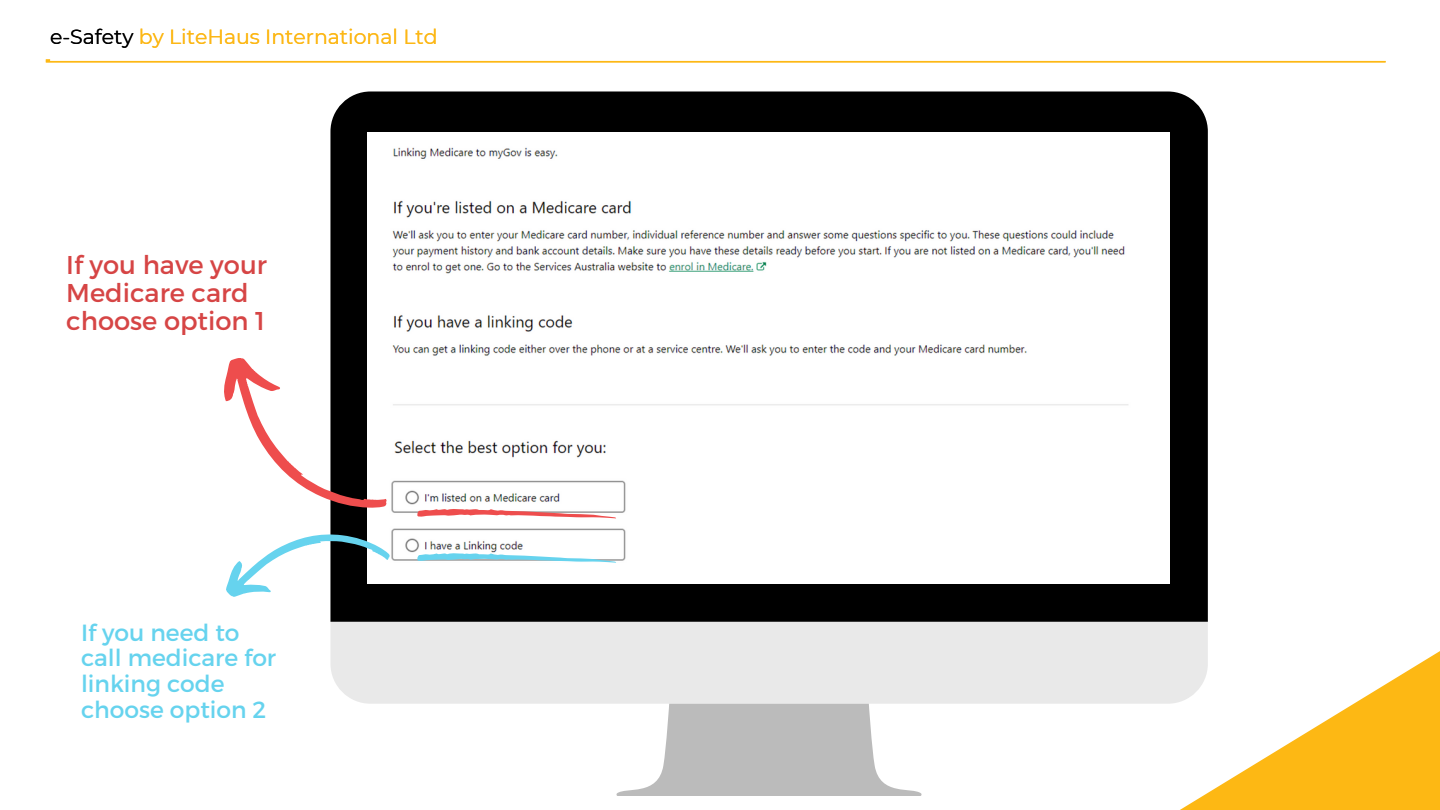
<style>
.page{position:relative;width:1440px;height:810px;background:#fff}
.page>*{position:absolute;margin:0;border:0;box-sizing:border-box;transform-origin:0 0}
.t1{font:25.7px/28.3px "Montserrat";color:#d64545}
.t2{font:23.4px/25.7px "Montserrat";color:#66d3ee}
.t3{font:20.5px "Montserrat";color:#fdb814}
.s1{color:#000}
</style>
<div class="page">
<svg style="left:1180px;top:651px;width:260px;height:159px;fill:#fdb814"></svg>
<hr style="left:46px;top:59px;width:1340px;height:3px;background:#fdb814">
<hr style="left:50px;top:58px;width:1340px;height:3px;background:#fff">
<div style="left:330px;top:91px;width:878px;height:531px;background:#000"></div>
<div style="left:330px;top:622px;width:878px;height:82px;background:#e9e9e9"></div>
<svg style="left:616px;top:704px;width:306px;height:92px"></svg>
<img style="left:367px;top:133px;width:803px;height:451px">
<svg style="left:224px;top:344px;width:167px;height:264px"></svg>
<svg style="left:417px;top:508px;width:199px;height:10px"></svg>
<svg style="left:417px;top:553px;width:199px;height:10px"></svg>
<p class="t3" style="left:50px;top:25px;width:389px"><span class="s1">e-Safety</span> by LiteHaus International Ltd</p>
<p class="t1" style="left:66px;top:249px;width:202px">If you have your<br>Medicare card choose option 1</p>
<p class="t2" style="left:81px;top:618px;width:197px">If you need to call medicare for linking code choose option 2</p>
</div>
